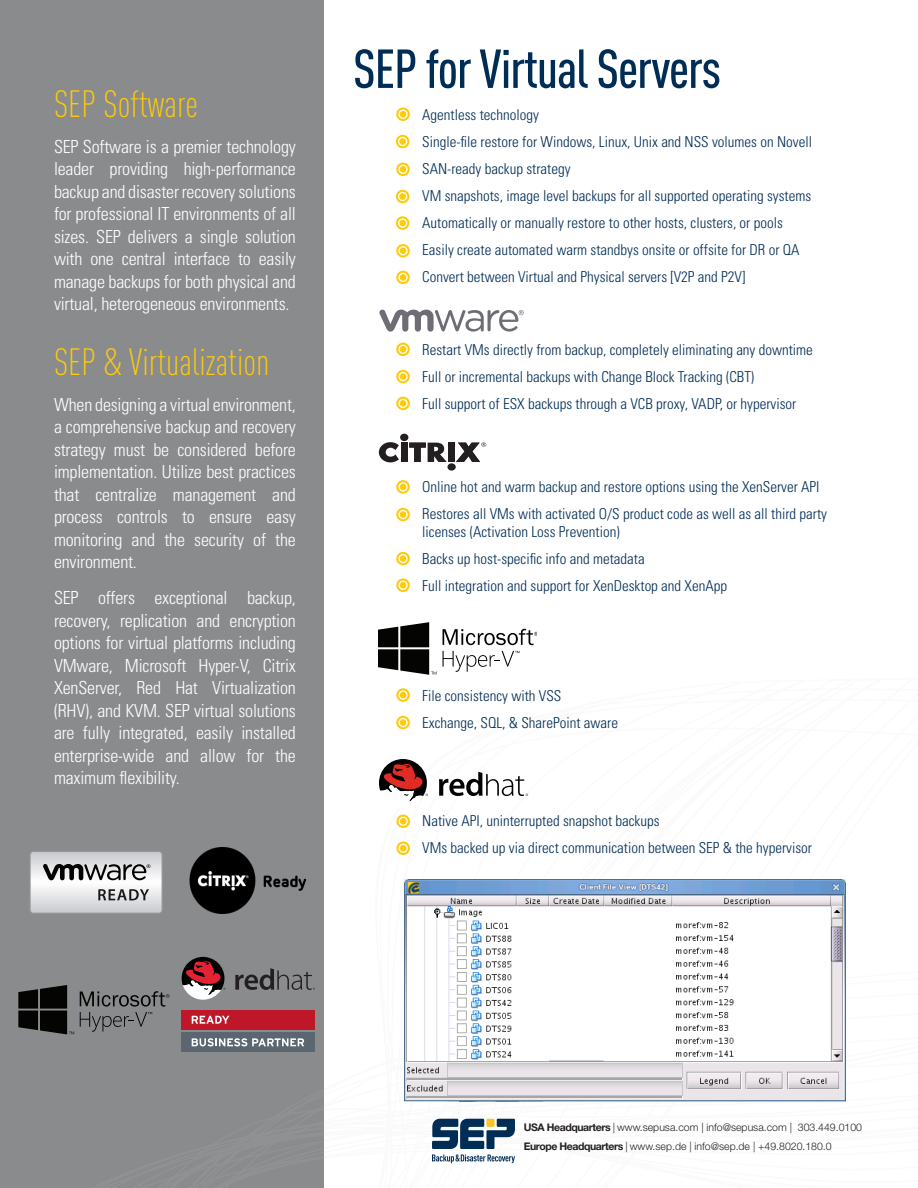
<style>
.page{position:relative;width:918px;height:1188px;background:#fff}
.page>*{position:absolute;margin:0;border:0;box-sizing:border-box;transform-origin:0 0}
.t1{font:500 54px "DIN Cond";letter-spacing:-.02em;color:#002d56}
.t2{font:300 37.5px "DIN Cond";color:#feca0a}
.t3{font:300 condensed 18px/22.5px "Univers LT Std";letter-spacing:-.01em;color:#fff;text-align:justify}
.t4{font:300 condensed 15px/18px "Univers LT Std";color:#002d56}
.t5{font:300 10.5px "Helvetica Neue";color:#231f20}
.s1{font-weight:700}
</style>
<div class="page">
<svg style="left:379px;top:622px;width:58px;height:53px"></svg>
<svg style="left:443px;top:629px;width:93px;height:16px"></svg>
<svg style="left:443px;top:651px;width:77px;height:21px"></svg>
<div style="left:0;top:0;width:324px;height:1188px;background:#8a8b8d"></div>
<svg style="left:396px;top:107px;width:14px;height:14px"></svg>
<div style="left:400px;top:111px;width:6px;height:7px;background:#feca0a;border-radius:50%"></div>
<svg style="left:396px;top:190px;width:13px;height:13px"></svg>
<div style="left:399px;top:193px;width:7px;height:7px;background:#feca0a;border-radius:50%"></div>
<svg style="left:396px;top:216px;width:13px;height:14px"></svg>
<div style="left:399px;top:220px;width:7px;height:6px;background:#feca0a;border-radius:50%"></div>
<svg style="left:396px;top:244px;width:14px;height:14px"></svg>
<svg style="left:396px;top:271px;width:14px;height:13px"></svg>
<div style="left:400px;top:274px;width:6px;height:7px;background:#feca0a;border-radius:50%"></div>
<svg style="left:396px;top:163px;width:14px;height:13px"></svg>
<div style="left:400px;top:166px;width:6px;height:7px;background:#feca0a;border-radius:50%"></div>
<svg style="left:396px;top:135px;width:13px;height:13px"></svg>
<div style="left:399px;top:138px;width:7px;height:7px;background:#feca0a;border-radius:50%"></div>
<svg style="left:396px;top:343px;width:14px;height:13px"></svg>
<div style="left:400px;top:346px;width:6px;height:7px;background:#feca0a;border-radius:50%"></div>
<svg style="left:396px;top:370px;width:14px;height:13px"></svg>
<div style="left:400px;top:373px;width:6px;height:7px;background:#feca0a;border-radius:50%"></div>
<svg style="left:396px;top:397px;width:14px;height:13px"></svg>
<div style="left:400px;top:400px;width:6px;height:7px;background:#feca0a;border-radius:50%"></div>
<svg style="left:396px;top:815px;width:14px;height:13px"></svg>
<div style="left:400px;top:818px;width:6px;height:7px;background:#feca0a;border-radius:50%"></div>
<svg style="left:396px;top:480px;width:14px;height:14px"></svg>
<svg style="left:396px;top:508px;width:14px;height:13px"></svg>
<div style="left:400px;top:511px;width:6px;height:7px;background:#feca0a;border-radius:50%"></div>
<svg style="left:396px;top:552px;width:14px;height:13px"></svg>
<div style="left:400px;top:555px;width:6px;height:7px;background:#feca0a;border-radius:50%"></div>
<svg style="left:396px;top:578px;width:14px;height:14px"></svg>
<div style="left:400px;top:582px;width:6px;height:7px;background:#feca0a;border-radius:50%"></div>
<svg style="left:396px;top:688px;width:14px;height:14px"></svg>
<svg style="left:396px;top:716px;width:14px;height:13px"></svg>
<div style="left:400px;top:719px;width:6px;height:7px;background:#feca0a;border-radius:50%"></div>
<svg style="left:396px;top:841px;width:14px;height:14px"></svg>
<div style="left:400px;top:845px;width:7px;height:7px;background:#feca0a;border-radius:50%"></div>
<img style="left:404px;top:879px;width:441px;height:223px">
<svg style="left:432px;top:1118px;width:83px;height:45px"></svg>
<svg style="left:379px;top:309px;width:145px;height:22px"></svg>
<div style="left:449px;top:443px;width:6px;height:19px;background:#231f20"></div>
<svg style="left:379px;top:442px;width:20px;height:20px"></svg>
<svg style="left:409px;top:443px;width:38px;height:19px"></svg>
<div style="left:401px;top:443px;width:6px;height:19px;background:#231f20"></div>
<div style="left:400px;top:434px;width:8px;height:7px;background:#231f20;border-radius:50%"></div>
<div style="left:447px;top:463px;width:9px;height:8px;background:#231f20;border-radius:50%"></div>
<svg style="left:456px;top:442px;width:30px;height:20px"></svg>
<svg style="left:18px;top:985px;width:56px;height:49px"></svg>
<svg style="left:80px;top:991px;width:90px;height:41px"></svg>
<div style="left:29px;top:851px;width:134px;height:63px;border:1px solid #939598;border-radius:3px"></div>
<svg style="left:30px;top:851px;width:132px;height:62px;background:#c5c5c7"></svg>
<svg style="left:439px;top:772px;width:89px;height:24px"></svg>
<svg style="left:379px;top:759px;width:49px;height:43px"></svg>
<svg style="left:235px;top:968px;width:80px;height:22px"></svg>
<svg style="left:182px;top:957px;width:44px;height:43px"></svg>
<div style="left:181px;top:1033px;width:134px;height:19px;background:#5b6670"></div>
<svg style="left:192px;top:1038px;width:112px;height:8px"></svg>
<div style="left:181px;top:1010px;width:134px;height:20px;background:#bd1728"></div>
<svg style="left:192px;top:1016px;width:37px;height:8px"></svg>
<img style="left:190px;top:848px;width:116px;height:65px">
<p class="t2" style="left:54px;top:82px;width:145px">SEP Software</p>
<p class="t3" style="left:54px;top:135px;width:243px">SEP Software is a premier technology leader providing high-performance backup and disaster recovery solutions for professional IT environments of all sizes. SEP delivers a single solution with one central interface to easily manage backups for both physical and virtual, heterogeneous environments.</p>
<p class="t2" style="left:54px;top:340px;width:217px">SEP &amp; Virtualization</p>
<p class="t3" style="left:54px;top:393px;width:243px">When designing a virtual environment, a comprehensive backup and recovery strategy must be considered before implementation. Utilize best practices that centralize management and process controls to ensure easy monitoring and the security of the environment.</p>
<p class="t3" style="left:54px;top:587px;width:243px">SEP offers exceptional backup, recovery, replication and encryption options for virtual platforms including VMware, Microsoft Hyper-V, Citrix XenServer, Red Hat Virtualization (RHV), and KVM. SEP virtual solutions are fully integrated, easily installed enterprise-wide and allow for the maximum flexibility.</p>
<p class="t1" style="left:353px;top:37px;width:370px">SEP for Virtual Servers</p>
<p class="t4" style="left:422px;top:106px;width:118px">Agentless technology</p>
<p class="t4" style="left:422px;top:133px;width:391px">Single-file restore for Windows, Linux, Unix and NSS volumes on Novell</p>
<p class="t4" style="left:422px;top:160px;width:150px">SAN-ready backup strategy</p>
<p class="t4" style="left:422px;top:187px;width:390px">VM snapshots, image level backups for all supported operating systems</p>
<p class="t4" style="left:422px;top:214px;width:362px">Automatically or manually restore to other hosts, clusters, or pools</p>
<p class="t4" style="left:422px;top:241px;width:379px">Easily create automated warm standbys onsite or offsite for DR or QA</p>
<p class="t4" style="left:422px;top:268px;width:325px">Convert between Virtual and Physical servers [V2P and P2V]</p>
<p class="t4" style="left:422px;top:340px;width:392px">Restart VMs directly from backup, completely eliminating any downtime</p>
<p class="t4" style="left:422px;top:367px;width:334px">Full or incremental backups with Change Block Tracking (CBT)</p>
<p class="t4" style="left:422px;top:394px;width:376px">Full support of ESX backups through a VCB proxy, VADP, or hypervisor</p>
<p class="t4" style="left:422px;top:477px;width:399px">Online hot and warm backup and restore options using the XenServer API</p>
<p class="t4" style="left:422px;top:504px;width:406px">Restores all VMs with activated O/S product code as well as all third party licenses (Activation Loss Prevention)</p>
<p class="t4" style="left:422px;top:549px;width:224px">Backs up host-specific info and metadata</p>
<p class="t4" style="left:422px;top:576px;width:306px">Full integration and support for XenDesktop and XenApp</p>
<p class="t4" style="left:422px;top:686px;width:141px">File consistency with VSS</p>
<p class="t4" style="left:422px;top:713px;width:197px">Exchange, SQL, &amp; SharePoint aware</p>
<p class="t4" style="left:422px;top:812px;width:239px">Native API, uninterrupted snapshot backups</p>
<p class="t4" style="left:422px;top:839px;width:391px">VMs backed up via direct communication between SEP &amp; the hypervisor</p>
<p class="t5" style="left:524px;top:1121px;width:340px"><span class="s1">USA Headquarters</span> | www.sepusa.com | info@sepusa.com | 303.449.0100</p>
<p class="t5" style="left:524px;top:1140px;width:309px"><span class="s1">Europe Headquarters</span> | www.sep.de | info@sep.de | +49.8020.180.0</p>
</div>
